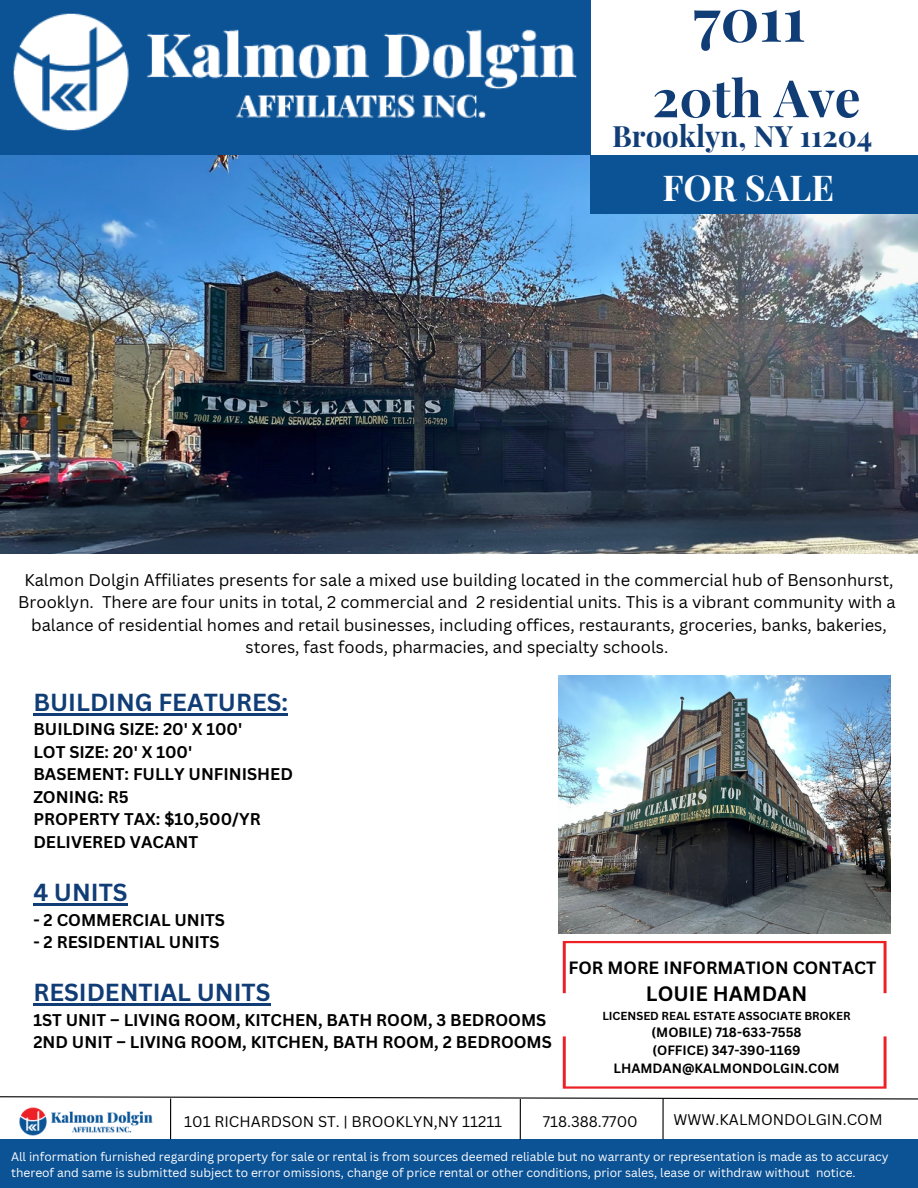
<style>
.page{position:relative;width:918px;height:1188px;background:#fff}
.page>*{position:absolute;margin:0;border:0;box-sizing:border-box;transform-origin:0 0}
.t1{font:700 60.6px "Playfair Display";color:#113d76}
.t2{font:700 51.6px "Playfair Display";color:#113d76}
.t3{font:700 35.7px "Playfair Display";color:#fff}
.t4{font:700 29.4px "Playfair Display";color:#113d76}
.t5{font:700 24px "Canva Sans";color:#113d76}
.t6{font:700 20.25px "Canva Sans";color:#000}
.t7{font:700 17.4px "Canva Sans";color:#000}
.t8{font:16.5px/22.5px "Canva Sans";color:#000;text-align:center}
.t9{font:700 16.5px/22.5px "Canva Sans";color:#000}
.t10{font:15px "Canva Sans";color:#000}
.t11{font:700 13.2px "Canva Sans";color:#000}
.t12{font:12px/16px "Canva Sans";color:#fff}
.t13{font:700 11.4px "Canva Sans";color:#000}
</style>
<div class="page">
<img style="left:0;top:0;width:591px;height:155px">
<img style="left:0;top:155px;width:918px;height:399px">
<div style="left:590px;top:155px;width:328px;height:59px;background:#0c5396"></div>
<div style="left:0;top:1139px;width:918px;height:49px;background:#0c5396"></div>
<svg style="left:0;top:1096px;width:918px;height:4px"></svg>
<img style="left:16px;top:1098px;width:140px;height:38px">
<hr style="left:170px;top:1098px;width:1px;height:41px;background:#000">
<hr style="left:520px;top:1099px;width:1px;height:41px;background:#000">
<hr style="left:662px;top:1098px;width:2px;height:41px;background:#000">
<svg style="left:563px;top:941px;width:324px;height:52px"></svg>
<svg style="left:563px;top:1036px;width:324px;height:52px"></svg>
<img style="left:559px;top:675px;width:332px;height:258px">
<hr style="left:33px;top:713px;width:255px;height:2px;background:#113d76">
<hr style="left:33px;top:903px;width:95px;height:2px;background:#113d76">
<hr style="left:33px;top:1003px;width:238px;height:2px;background:#113d76">
<h5 class="t1" style="left:693px;top:-24px;width:115px">7011</h5>
<h5 class="t2" style="left:652px;top:61px;width:210px">20th Ave</h5>
<h4 class="t4" style="left:612px;top:115px;width:262px">Brooklyn, NY 11204</h4>
<h2 class="t3" style="left:662px;top:162px;width:173px">FOR SALE</h2>
<p class="t8" style="left:18px;top:568px;width:879px">Kalmon Dolgin Affiliates presents for sale a mixed use building located in the commercial hub of Bensonhurst, Brooklyn. There are four units in total, 2 commercial and 2 residential units. This is a vibrant community with a balance of residential homes and retail businesses, including offices, restaurants, groceries, banks, bakeries, stores, fast foods, pharmacies, and specialty schools.</p>
<p class="t5" style="left:33px;top:685px;width:256px">BUILDING FEATURES:</p>
<p class="t9" style="left:33px;top:718px;width:261px">BUILDING SIZE: 20' X 100'<br>LOT SIZE: 20' X 100'<br>BASEMENT: FULLY UNFINISHED<br>ZONING: R5<br>PROPERTY TAX: $10,500/YR<br>DELIVERED VACANT</p>
<p class="t5" style="left:33px;top:875px;width:96px">4 UNITS</p>
<p class="t9" style="left:33px;top:908px;width:193px">- 2 COMMERCIAL UNITS</p>
<p class="t9" style="left:33px;top:930px;width:188px">- 2 RESIDENTIAL UNITS</p>
<p class="t5" style="left:33px;top:975px;width:239px">RESIDENTIAL UNITS</p>
<p class="t9" style="left:33px;top:1008px;width:520px">1ST UNIT – LIVING ROOM, KITCHEN, BATH ROOM, 3 BEDROOMS<br>2ND UNIT – LIVING ROOM, KITCHEN, BATH ROOM, 2 BEDROOMS</p>
<h4 class="t7" style="left:569px;top:956px;width:310px">FOR MORE INFORMATION CONTACT</h4>
<p class="t6" style="left:646px;top:979px;width:163px">LOUIE HAMDAN</p>
<p class="t13" style="left:602px;top:1007px;width:250px">LICENSED REAL ESTATE ASSOCIATE BROKER</p>
<p class="t11" style="left:652px;top:1023px;width:151px">(MOBILE) 718-633-7558</p>
<p class="t11" style="left:653px;top:1040px;width:150px">(OFFICE) 347-390-1169</p>
<p class="t11" style="left:613px;top:1058px;width:228px">LHAMDAN@KALMONDOLGIN.COM</p>
<h6 class="t10" style="left:543px;top:1111px;width:96px">718.388.7700</h6>
<h4 class="t10" style="left:674px;top:1109px;width:210px">WWW.KALMONDOLGIN.COM</h4>
<h3 class="t10" style="left:184px;top:1111px;width:320px">101 RICHARDSON ST. | BROOKLYN,NY 11211</h3>
<p class="t12" style="left:11px;top:1149px;width:879px">All information furnished regarding property for sale or rental is from sources deemed reliable but no warranty or representation is made as to accuracy thereof and same is submitted subject to error omissions, change of price rental or other conditions, prior sales, lease or withdraw without notice.</p>
</div>
